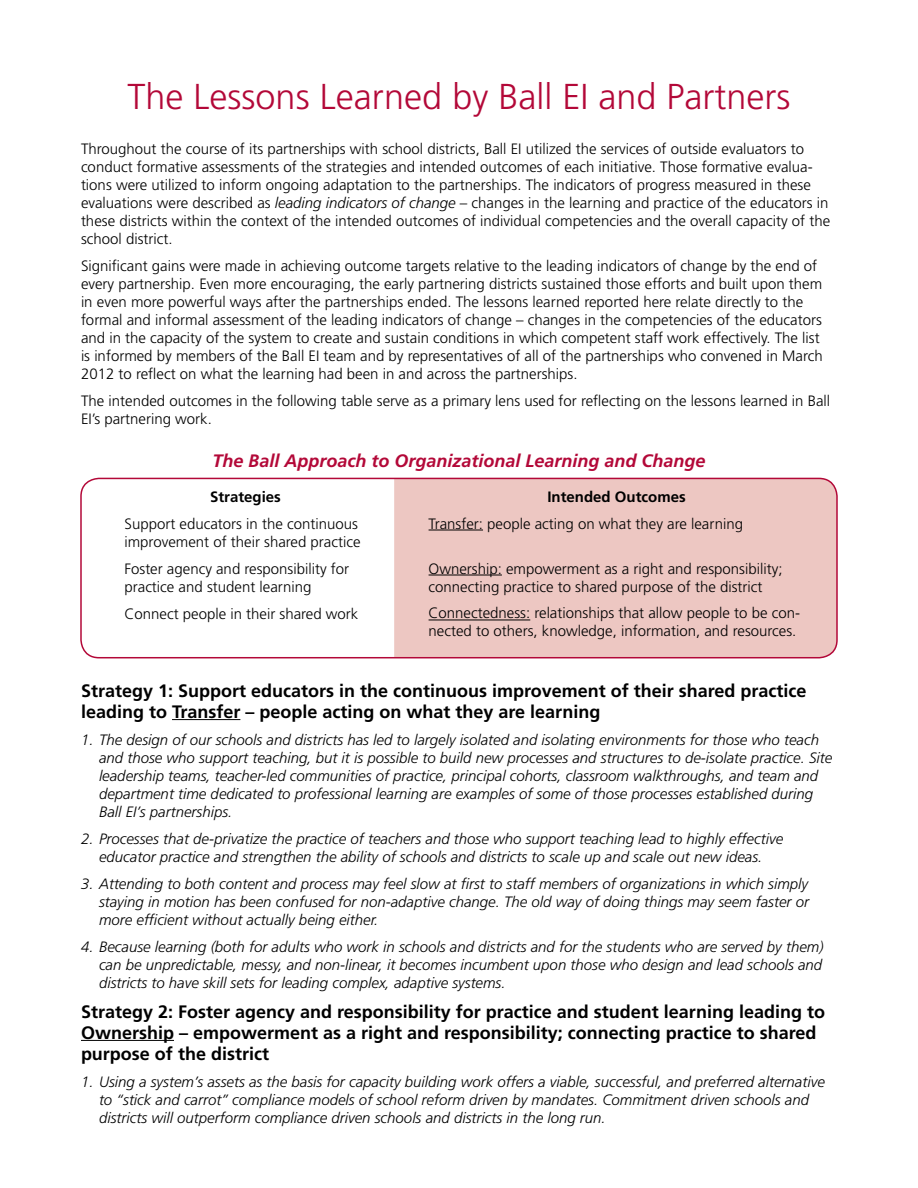
<style>
.page{position:relative;width:918px;height:1188px;background:#fff}
.page>*{position:absolute;margin:0;border:0;box-sizing:border-box;transform-origin:0 0}
.t1{font:300 36px "Frutiger";color:#b30838}
.t2{font:700 18px/21px "Frutiger";color:#000}
.t3{font:italic 700 18px "Frutiger";color:#b30838}
.t4{font:300 15px/18px "Frutiger";color:#000}
.t5{font:italic 300 15px/18px "Frutiger";color:#000}
.t6{font:700 15px "Frutiger";color:#000}
.s1{font-style:italic}
</style>
<div class="page">
<hr style="left:172px;top:719px;width:68px;height:1px;background:#000">
<hr style="left:81px;top:1040px;width:93px;height:1px;background:#000">
<div style="left:394px;top:478px;width:443px;height:180px;background:#edc7c2"></div>
<hr style="left:429px;top:530px;width:54px;height:1px;background:#000">
<hr style="left:429px;top:575px;width:73px;height:1px;background:#000">
<hr style="left:429px;top:620px;width:101px;height:1px;background:#000">
<div style="left:80px;top:478px;width:758px;height:180px;border:2px solid #b30838;border-radius:18px"></div>
<h1 class="t1" style="left:128px;top:76px;width:664px">The Lessons Learned by Ball EI and Partners</h1>
<p class="t4" style="left:81px;top:140px;width:751px">Throughout the course of its partnerships with school districts, Ball EI utilized the services of outside evaluators to conduct formative assessments of the strategies and intended outcomes of each initiative. Those formative evalua&shy;tions were utilized to inform ongoing adaptation to the partnerships. The indicators of progress measured in these evaluations were described as <span class="s1">leading indicators of change</span> – changes in the learning and practice of the educators in these districts within the context of the intended outcomes of individual competencies and the overall capacity of the school district.</p>
<p class="t4" style="left:81px;top:257px;width:743px">Significant gains were made in achieving outcome targets relative to the leading indicators of change by the end of every partnership. Even more encouraging, the early partnering districts sustained those efforts and built upon them in even more powerful ways after the partnerships ended. The lessons learned reported here relate directly to the formal and informal assessment of the leading indicators of change – changes in the competencies of the educators and in the capacity of the system to create and sustain conditions in which competent staff work effectively. The list is informed by members of the Ball EI team and by representatives of all of the partnerships who convened in March 2012 to reflect on what the learning had been in and across the partnerships.</p>
<p class="t4" style="left:81px;top:392px;width:751px">The intended outcomes in the following table serve as a primary lens used for reflecting on the lessons learned in Ball<br>EI’s partnering work.</p>
<p class="t3" style="left:212px;top:451px;width:495px">The Ball Approach to Organizational Learning and Change</p>
<p class="t6" style="left:547px;top:488px;width:140px">Intended Outcomes</p>
<p class="t4" style="left:429px;top:514px;width:316px">Transfer: people acting on what they are learning</p>
<p class="t4" style="left:429px;top:559px;width:355px">Ownership: empowerment as a right and responsibility; connecting practice to shared purpose of the district</p>
<p class="t4" style="left:429px;top:604px;width:373px">Connectedness: relationships that allow people to be con&shy;nected to others, knowledge, information, and resources.</p>
<p class="t6" style="left:210px;top:488px;width:72px">Strategies</p>
<p class="t4" style="left:125px;top:515px;width:238px">Support educators in the continuous improvement of their shared practice</p>
<p class="t4" style="left:125px;top:560px;width:226px">Foster agency and responsibility for practice and student learning</p>
<p class="t4" style="left:125px;top:605px;width:235px">Connect people in their shared work</p>
<p class="t2" style="left:81px;top:680px;width:727px">Strategy 1: Support educators in the continuous improvement of their shared practice leading to Transfer – people acting on what they are learning</p>
<p class="t5" style="left:99px;top:730px;width:735px;text-indent:-18px">1. The design of our schools and districts has led to largely isolated and isolating environments for those who teach and those who support teaching, but it is possible to build new processes and structures to de-isolate practice. Site leadership teams, teacher-led communities of practice, principal cohorts, classroom walkthroughs, and team and department time dedicated to professional learning are examples of some of those processes established during Ball EI’s partnerships.</p>
<p class="t5" style="left:81px;top:829px;width:704px;text-align:center">2. Processes that de-privatize the practice of teachers and those who support teaching lead to highly effective educator practice and strengthen the ability of schools and districts to scale up and scale out new ideas.</p>
<p class="t5" style="left:99px;top:874px;width:712px;text-align:justify;text-indent:-18px">3. Attending to both content and process may feel slow at first to staff members of organizations in which simply staying in motion has been confused for non-adaptive change. The old way of doing things may seem faster or more efficient without actually being either.</p>
<p class="t5" style="left:99px;top:937px;width:726px;text-align:justify;text-indent:-18px">4. Because learning (both for adults who work in schools and districts and for the students who are served by them) can be unpredictable, messy, and non-linear, it becomes incumbent upon those who design and lead schools and districts to have skill sets for leading complex, adaptive systems.</p>
<p class="t2" style="left:81px;top:1001px;width:746px">Strategy 2: Foster agency and responsibility for practice and student learning leading to<br>Ownership – empowerment as a right and responsibility; connecting practice to shared purpose of the district</p>
<p class="t5" style="left:99px;top:1072px;width:727px;text-indent:-18px">1. Using a system’s assets as the basis for capacity building work offers a viable, successful, and preferred alternative to “stick and carrot” compliance models of school reform driven by mandates. Commitment driven schools and districts will outperform compliance driven schools and districts in the long run.</p>
</div>
